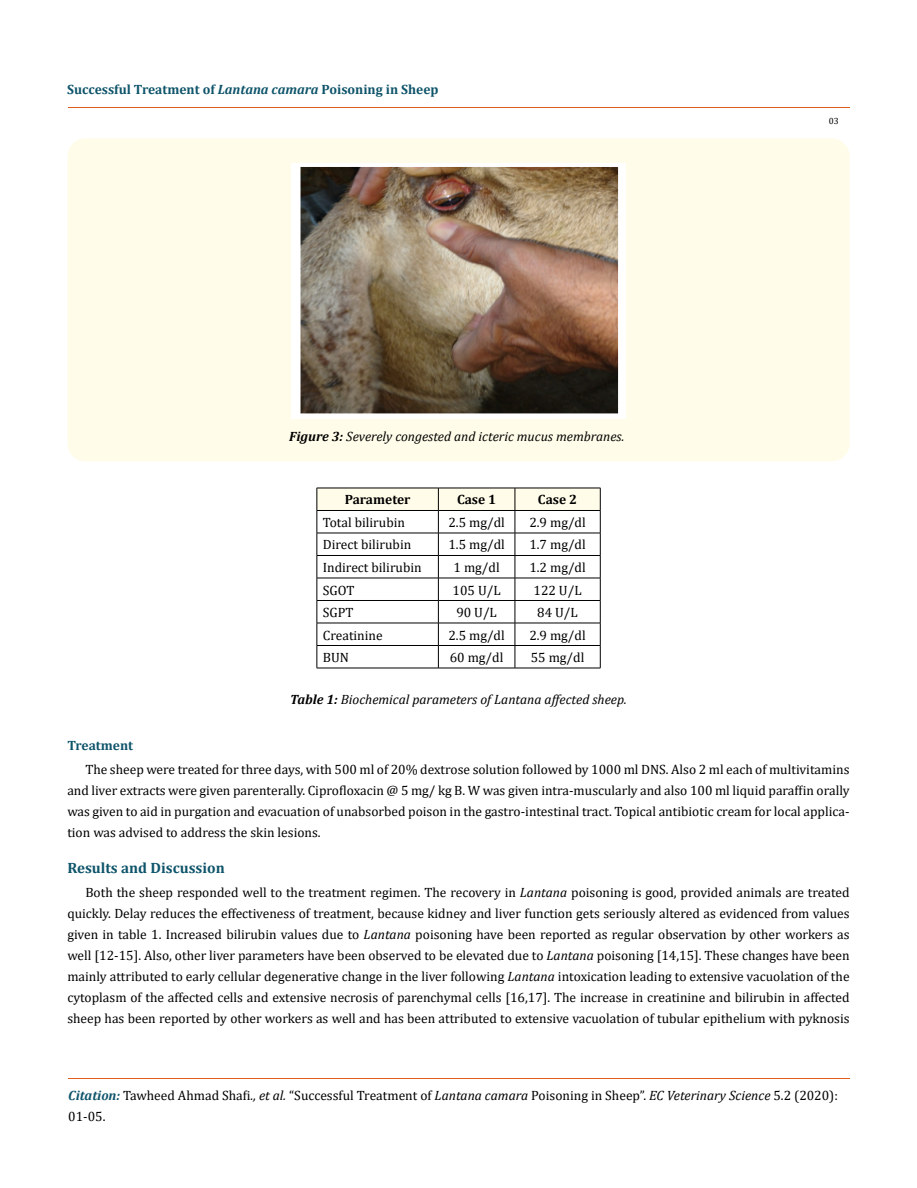
<style>
.page{position:relative;width:917px;height:1188px;background:#fff}
.page>*{position:absolute;margin:0;border:0;box-sizing:border-box;transform-origin:0 0}
.t1{font:700 15px "Cambria";color:#0e546a}
.t2{font:13.5px/21px "Cambria";color:#000;text-align:justify}
.t3{font:italic 13.5px "Cambria";color:#000}
.t4{font:700 13.5px "Cambria";color:#0e546a}
.t5{font:700 13.5px "Cambria";color:#000}
.t6{font:9px "Cambria";color:#000}
.s1{font-style:italic}
.s2{font-weight:700}
.s3{font-weight:700;font-style:italic;color:#0e546a}
</style>
<div class="page">
<hr style="left:68px;top:108px;width:781px;height:1px;background:#e05d1a">
<hr style="left:68px;top:1078px;width:781px;height:1px;background:#e05d1a">
<div style="left:67px;top:138px;width:782px;height:323px;background:#fffde9;border-radius:18px"></div>
<img style="left:291px;top:164px;width:334px;height:254px">
<svg style="left:316px;top:488px;width:285px;height:180px"></svg>
<hr style="left:316px;top:668px;width:122px;height:1px;background:#000">
<hr style="left:438px;top:668px;width:77px;height:1px;background:#000">
<hr style="left:515px;top:668px;width:85px;height:1px;background:#000">
<p class="t4" style="left:67px;top:80px;width:373px">Successful Treatment of <span class="s1">Lantana camara</span> Poisoning in Sheep</p>
<p class="t3" style="left:289px;top:427px;width:337px"><span class="s2">Figure 3:</span> Severely congested and icteric mucus membranes.</p>
<p class="t5" style="left:345px;top:490px;width:67px">Parameter</p>
<p class="t5" style="left:457px;top:490px;width:41px">Case 1</p>
<p class="t5" style="left:538px;top:490px;width:41px">Case 2</p>
<p class="t2" style="left:323px;top:512px;width:84px">Total bilirubin</p>
<p class="t2" style="left:448px;top:512px;width:58px">2.5 mg/dl</p>
<p class="t2" style="left:529px;top:512px;width:58px">2.9 mg/dl</p>
<p class="t2" style="left:323px;top:534px;width:90px">Direct bilirubin</p>
<p class="t2" style="left:448px;top:534px;width:58px">1.5 mg/dl</p>
<p class="t2" style="left:529px;top:534px;width:58px">1.7 mg/dl</p>
<p class="t2" style="left:323px;top:557px;width:100px">Indirect bilirubin</p>
<p class="t2" style="left:453px;top:557px;width:48px">1 mg/dl</p>
<p class="t2" style="left:529px;top:557px;width:58px">1.2 mg/dl</p>
<p class="t2" style="left:323px;top:579px;width:33px">SGOT</p>
<p class="t2" style="left:452px;top:579px;width:50px">105 U/L</p>
<p class="t2" style="left:533px;top:579px;width:50px">122 U/L</p>
<p class="t2" style="left:323px;top:602px;width:32px">SGPT</p>
<p class="t2" style="left:456px;top:602px;width:42px">90 U/L</p>
<p class="t2" style="left:537px;top:602px;width:42px">84 U/L</p>
<p class="t2" style="left:323px;top:624px;width:61px">Creatinine</p>
<p class="t2" style="left:448px;top:624px;width:58px">2.5 mg/dl</p>
<p class="t2" style="left:529px;top:624px;width:58px">2.9 mg/dl</p>
<p class="t2" style="left:323px;top:647px;width:28px">BUN</p>
<p class="t2" style="left:450px;top:647px;width:55px">60 mg/dl</p>
<p class="t2" style="left:530px;top:647px;width:55px">55 mg/dl</p>
<p class="t3" style="left:290px;top:689px;width:338px"><span class="s2">Table 1:</span> Biochemical parameters of Lantana affected sheep.</p>
<p class="t6" style="left:828px;top:116px;width:11px">03</p>
<p class="t4" style="left:67px;top:736px;width:67px">Treatment</p>
<p class="t2" style="left:67px;top:759px;width:783px;text-indent:18px">The sheep were treated for three days, with 500 ml of 20% dextrose solution followed by 1000 ml DNS. Also 2 ml each of multivitamins and liver extracts were given parenterally. Ciprofloxacin @ 5 mg/ kg B. W was given intra-muscularly and also 100 ml liquid paraffin orally was given to aid in purgation and evacuation of unabsorbed poison in the gastro-intestinal tract. Topical antibiotic cream for local applica&shy;tion was advised to address the skin lesions.</p>
<p class="t1" style="left:67px;top:858px;width:159px">Results and Discussion</p>
<p class="t2" style="left:67px;top:882px;width:783px;text-indent:18px">Both the sheep responded well to the treatment regimen. The recovery in <span class="s1">Lantana</span> poisoning is good, provided animals are treated quickly. Delay reduces the effectiveness of treatment, because kidney and liver function gets seriously altered as evidenced from values given in table 1. Increased bilirubin values due to <span class="s1">Lantana</span> poisoning have been reported as regular observation by other workers as well [12-15]. Also, other liver parameters have been observed to be elevated due to <span class="s1">Lantana</span> poisoning [14,15]. These changes have been mainly attributed to early cellular degenerative change in the liver following <span class="s1">Lantana</span> intoxication leading to extensive vacuolation of the cytoplasm of the affected cells and extensive necrosis of parenchymal cells [16,17]. The increase in creatinine and bilirubin in affected sheep has been reported by other workers as well and has been attributed to extensive vacuolation of tubular epithelium with pyknosis</p>
<p class="t2" style="left:68px;top:1085px;width:771px"><span class="s3">Citation:</span> Tawheed Ahmad Shafi<span class="s1">., et al.</span> “Successful Treatment of <span class="s1">Lantana camara</span> Poisoning in Sheep”. <span class="s1">EC Veterinary Science</span> 5.2 (2020):<br>01-05.</p>
</div>
